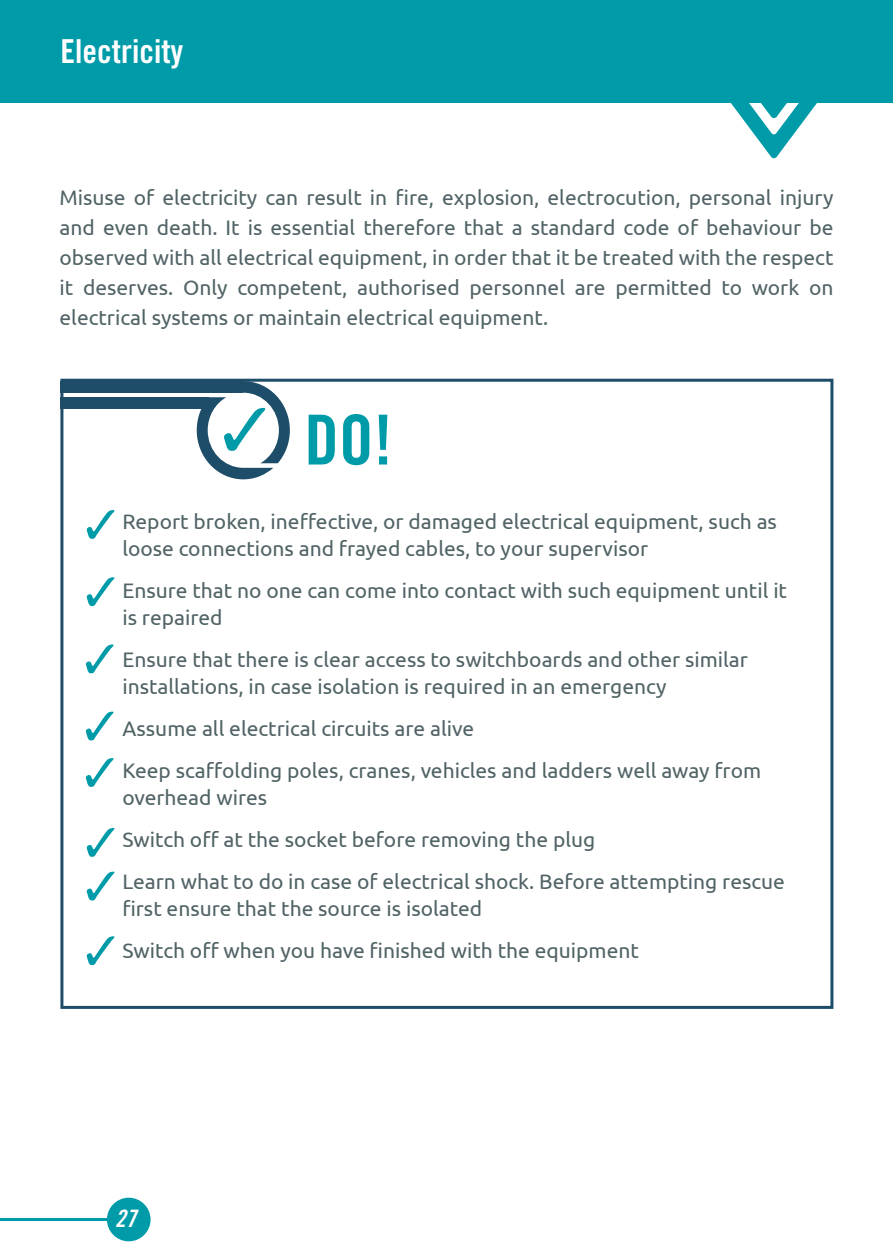
<style>
.page{position:relative;width:893px;height:1259px;background:#fff}
.page>*{position:absolute;margin:0;border:0;box-sizing:border-box;transform-origin:0 0}
.t1{font:69px "Trade Gothic Bold Cond Twenty";color:#009ba8}
.t2{font:33px "Trade Gothic Bold Cond Twenty";color:#fff}
.t3{font:24px "Trade Gothic Bold Cond Twenty Obl";color:#fff}
.bullets{font:21px/27px "Ubuntu";color:#516366}
.body-new{font:21px/30px "Ubuntu";color:#516366;text-align:justify}
</style>
<div class="page">
<div style="left:0;top:0;width:893px;height:103px;background:#009ba8"></div>
<svg style="left:731px;top:103px;width:86px;height:55px"></svg>
<svg style="left:87px;top:510px;width:28px;height:29px"></svg>
<svg style="left:87px;top:577px;width:28px;height:29px"></svg>
<svg style="left:87px;top:828px;width:28px;height:29px"></svg>
<svg style="left:86px;top:644px;width:28px;height:29px"></svg>
<svg style="left:86px;top:711px;width:28px;height:29px"></svg>
<svg style="left:86px;top:758px;width:28px;height:29px"></svg>
<svg style="left:87px;top:936px;width:28px;height:29px"></svg>
<svg style="left:87px;top:871px;width:28px;height:29px"></svg>
<div style="left:60px;top:379px;width:773px;height:630px;border:3px solid #1d4d68"></div>
<div style="left:60px;top:381px;width:183px;height:12px;background:#1d4d68"></div>
<div style="left:60px;top:397px;width:149px;height:12px;background:#1d4d68"></div>
<svg style="left:197px;top:381px;width:93px;height:98px"></svg>
<hr style="left:0;top:1218px;width:129px;height:3px;background:#009ba8">
<div style="left:107px;top:1197px;width:44px;height:44px;background:#009ba8;border-radius:50%"></div>
<p class="t2" style="left:61px;top:31px;width:124px">Electricity</p>
<p class="body-new" style="left:60px;top:182px;width:775px">Misuse of electricity can result in fire, explosion, electrocution, personal injury and even death. It is essential therefore that a standard code of behaviour be observed with all electrical equipment, in order that it be treated with the respect it deserves. Only competent, authorised personnel are permitted to work on electrical systems or maintain electrical equipment.</p>
<p class="t1" style="left:304px;top:398px;width:90px">DO!</p>
<p class="bullets" style="left:122px;top:508px;width:656px">Report broken, ineffective, or damaged electrical equipment, such as loose connections and frayed cables, to your supervisor</p>
<p class="bullets" style="left:122px;top:577px;width:666px">Ensure that no one can come into contact with such equipment until it is repaired</p>
<p class="bullets" style="left:122px;top:646px;width:627px">Ensure that there is clear access to switchboards and other similar installations, in case isolation is required in an emergency</p>
<p class="bullets" style="left:122px;top:715px;width:353px">Assume all electrical circuits are alive</p>
<p class="bullets" style="left:122px;top:757px;width:640px">Keep scaffolding poles, cranes, vehicles and ladders well away from overhead wires</p>
<p class="bullets" style="left:122px;top:826px;width:474px">Switch off at the socket before removing the plug</p>
<p class="bullets" style="left:122px;top:868px;width:664px">Learn what to do in case of electrical shock. Before attempting rescue first ensure that the source is isolated</p>
<p class="bullets" style="left:122px;top:937px;width:518px">Switch off when you have finished with the equipment</p>
<p class="t3" style="left:115px;top:1204px;width:23px">27</p>
</div>
